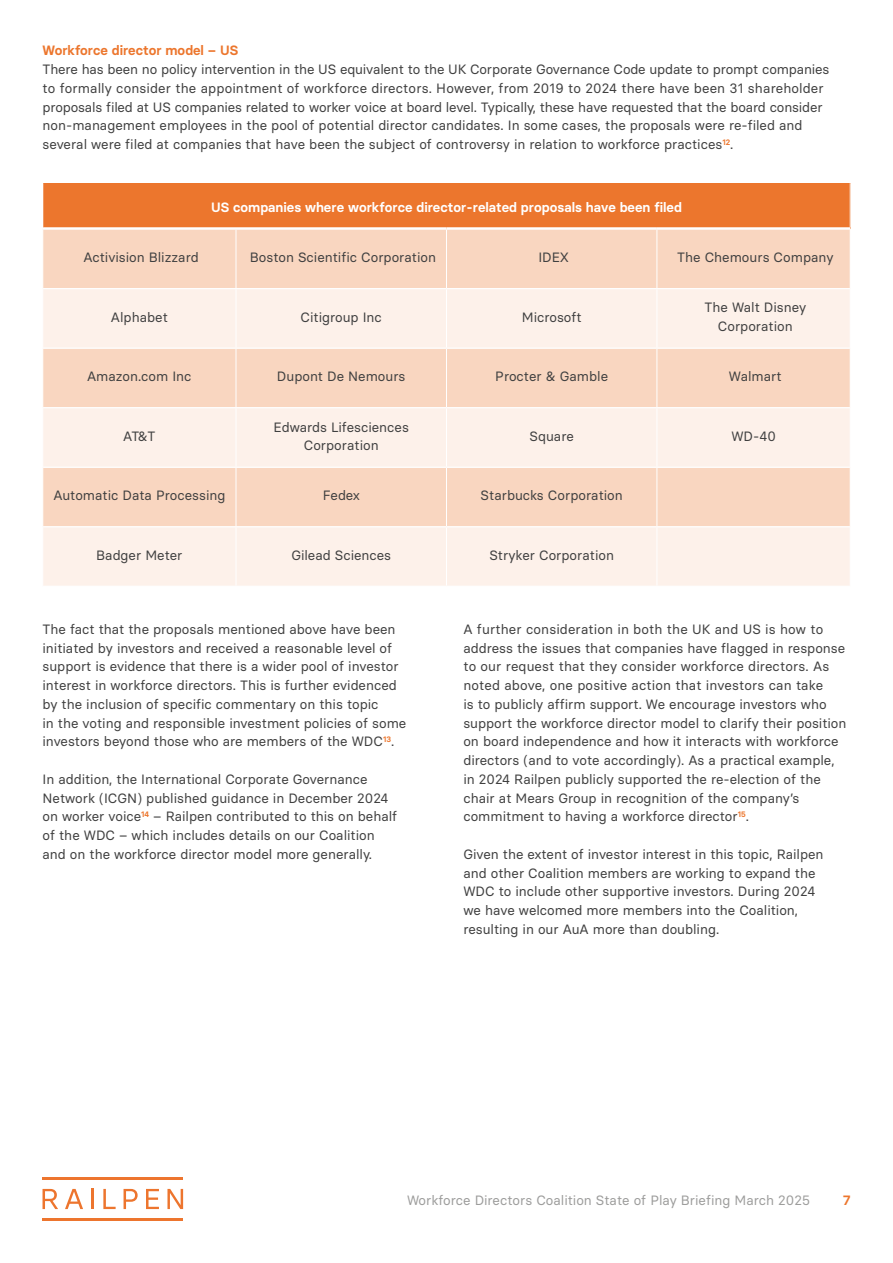
<style>
.page{position:relative;width:893px;height:1263px;background:#fff}
.page>*{position:absolute;margin:0;border:0;box-sizing:border-box;transform-origin:0 0}
.t1{font:13.5px/18.8px "Basier Square";color:#404040}
.t2{font:600 13.5px "Basier Square";color:#fff}
.t3{font:13.5px "Basier Square";color:#9d9d9c}
.t4{font:600 13.5px "Basier Square";color:#ec762d}
</style>
<div class="page">
<svg style="left:43px;top:1189px;width:15px;height:20px"></svg>
<svg style="left:65px;top:1189px;width:18px;height:20px"></svg>
<hr style="left:91px;top:1189px;width:3px;height:20px;background:#ed752e">
<svg style="left:103px;top:1189px;width:13px;height:20px"></svg>
<svg style="left:124px;top:1189px;width:14px;height:20px"></svg>
<hr style="left:43px;top:1218px;width:140px;height:2px;background:#ed752e">
<hr style="left:43px;top:1177px;width:140px;height:3px;background:#ed752e">
<svg style="left:146px;top:1189px;width:13px;height:20px"></svg>
<svg style="left:167px;top:1189px;width:16px;height:20px"></svg>
<div style="left:43px;top:183px;width:807px;height:45px;background:#ec762d"></div>
<div style="left:43px;top:230px;width:807px;height:58px;background:#f9d6c0"></div>
<svg style="left:43px;top:289px;width:807px;height:297px;background:#fbe6d9"></svg>
<hr style="left:236px;top:289px;width:1px;height:59px;background:#fff">
<hr style="left:446px;top:289px;width:1px;height:59px;background:#fff">
<hr style="left:657px;top:289px;width:1px;height:59px;background:#fff">
<hr style="left:236px;top:349px;width:1px;height:58px;background:#fff">
<hr style="left:446px;top:349px;width:1px;height:58px;background:#fff">
<hr style="left:657px;top:349px;width:1px;height:58px;background:#fff">
<hr style="left:236px;top:408px;width:1px;height:59px;background:#fff">
<hr style="left:446px;top:408px;width:1px;height:59px;background:#fff">
<hr style="left:657px;top:408px;width:1px;height:59px;background:#fff">
<hr style="left:236px;top:468px;width:1px;height:58px;background:#fff">
<hr style="left:446px;top:468px;width:1px;height:58px;background:#fff">
<hr style="left:657px;top:468px;width:1px;height:58px;background:#fff">
<hr style="left:236px;top:527px;width:1px;height:59px;background:#fff">
<hr style="left:446px;top:527px;width:1px;height:59px;background:#fff">
<hr style="left:657px;top:527px;width:1px;height:59px;background:#fff">
<hr style="left:236px;top:230px;width:1px;height:58px;background:#fff">
<hr style="left:446px;top:230px;width:1px;height:58px;background:#fff">
<hr style="left:657px;top:230px;width:1px;height:58px;background:#fff">
<hr style="left:43px;top:348px;width:193px;height:1px;background:#fff">
<hr style="left:236px;top:348px;width:210px;height:1px;background:#fff">
<hr style="left:446px;top:348px;width:211px;height:1px;background:#fff">
<hr style="left:657px;top:348px;width:193px;height:1px;background:#fff">
<hr style="left:43px;top:407px;width:193px;height:1px;background:#fff">
<hr style="left:236px;top:407px;width:210px;height:1px;background:#fff">
<hr style="left:446px;top:407px;width:211px;height:1px;background:#fff">
<hr style="left:657px;top:407px;width:193px;height:1px;background:#fff">
<hr style="left:43px;top:467px;width:193px;height:1px;background:#fff">
<hr style="left:236px;top:467px;width:210px;height:1px;background:#fff">
<hr style="left:446px;top:467px;width:211px;height:1px;background:#fff">
<hr style="left:657px;top:467px;width:193px;height:1px;background:#fff">
<hr style="left:43px;top:526px;width:193px;height:1px;background:#fff">
<hr style="left:236px;top:526px;width:210px;height:1px;background:#fff">
<hr style="left:446px;top:526px;width:211px;height:1px;background:#fff">
<hr style="left:657px;top:526px;width:193px;height:1px;background:#fff">
<hr style="left:42px;top:227px;width:194px;height:3px;background:#fff">
<hr style="left:236px;top:227px;width:210px;height:3px;background:#fff">
<hr style="left:446px;top:227px;width:211px;height:3px;background:#fff">
<hr style="left:657px;top:227px;width:193px;height:3px;background:#fff">
<p class="t4" style="left:43px;top:42px;width:197px">Workforce director model – US</p>
<p class="t1" style="left:43px;top:60px;width:788px">There has been no policy intervention in the US equivalent to the UK Corporate Governance Code update to prompt companies to formally consider the appointment of workforce directors. However, from 2019 to 2024 there have been 31 shareholder proposals filed at US companies related to worker voice at board level. Typically, these have requested that the board consider non-management employees in the pool of potential director candidates. In some cases, the proposals were re-filed and several were filed at companies that have been the subject of controversy in relation to workforce practices<sup>12</sup>.</p>
<p class="t2" style="left:211px;top:198px;width:472px">US companies where workforce director-related proposals have been filed</p>
<p class="t1" style="left:84px;top:248px;width:117px">Activision Blizzard</p>
<p class="t1" style="left:250px;top:248px;width:188px">Boston Scientific Corporation</p>
<p class="t1" style="left:538px;top:248px;width:32px">IDEX</p>
<p class="t1" style="left:677px;top:248px;width:158px">The Chemours Company</p>
<p class="t1" style="left:111px;top:307px;width:58px">Alphabet</p>
<p class="t1" style="left:301px;top:307px;width:83px">Citigroup Inc</p>
<p class="t1" style="left:522px;top:307px;width:61px">Microsoft</p>
<p class="t1" style="left:704px;top:298px;width:103px;text-align:center">The Walt Disney<br>Corporation</p>
<p class="t1" style="left:87px;top:367px;width:106px">Amazon.com Inc</p>
<p class="t1" style="left:277px;top:367px;width:130px">Dupont De Nemours</p>
<p class="t1" style="left:495px;top:367px;width:114px">Procter &amp; Gamble</p>
<p class="t1" style="left:729px;top:367px;width:54px">Walmart</p>
<p class="t1" style="left:123px;top:427px;width:34px">AT&amp;T</p>
<p class="t1" style="left:274px;top:417px;width:137px;text-align:center">Edwards Lifesciences<br>Corporation</p>
<p class="t1" style="left:530px;top:427px;width:46px">Square</p>
<p class="t1" style="left:731px;top:427px;width:46px">WD-40</p>
<p class="t1" style="left:53px;top:486px;width:173px">Automatic Data Processing</p>
<p class="t1" style="left:323px;top:486px;width:39px">Fedex</p>
<p class="t1" style="left:481px;top:486px;width:144px">Starbucks Corporation</p>
<p class="t1" style="left:96px;top:546px;width:88px">Badger Meter</p>
<p class="t1" style="left:291px;top:546px;width:101px">Gilead Sciences</p>
<p class="t1" style="left:489px;top:546px;width:126px">Stryker Corporation</p>
<p class="t1" style="left:43px;top:619px;width:365px">The fact that the proposals mentioned above have been initiated by investors and received a reasonable level of support is evidence that there is a wider pool of investor interest in workforce directors. This is further evidenced by the inclusion of specific commentary on this topic<br>in the voting and responsible investment policies of some investors beyond those who are members of the WDC<sup>13</sup>.</p>
<p class="t1" style="left:43px;top:769px;width:356px">In addition, the International Corporate Governance Network (ICGN) published guidance in December 2024 on worker voice<sup>14</sup> – Railpen contributed to this on behalf of the WDC – which includes details on our Coalition and on the workforce director model more generally.</p>
<p class="t1" style="left:463px;top:619px;width:385px">A further consideration in both the UK and US is how to address the issues that companies have flagged in response to our request that they consider workforce directors. As noted above, one positive action that investors can take<br>is to publicly affirm support. We encourage investors who support the workforce director model to clarify their position on board independence and how it interacts with workforce directors (and to vote accordingly). As a practical example, in 2024 Railpen publicly supported the re-election of the chair at Mears Group in recognition of the company’s commitment to having a workforce director<sup>15</sup>.</p>
<p class="t1" style="left:463px;top:844px;width:362px">Given the extent of investor interest in this topic, Railpen and other Coalition members are working to expand the WDC to include other supportive investors. During 2024 we have welcomed more members into the Coalition, resulting in our AuA more than doubling.</p>
<p class="t3" style="left:407px;top:1192px;width:404px">Workforce Directors Coalition State of Play Briefing March 2025</p>
<p class="t4" style="left:843px;top:1192px;width:9px">7</p>
</div>
